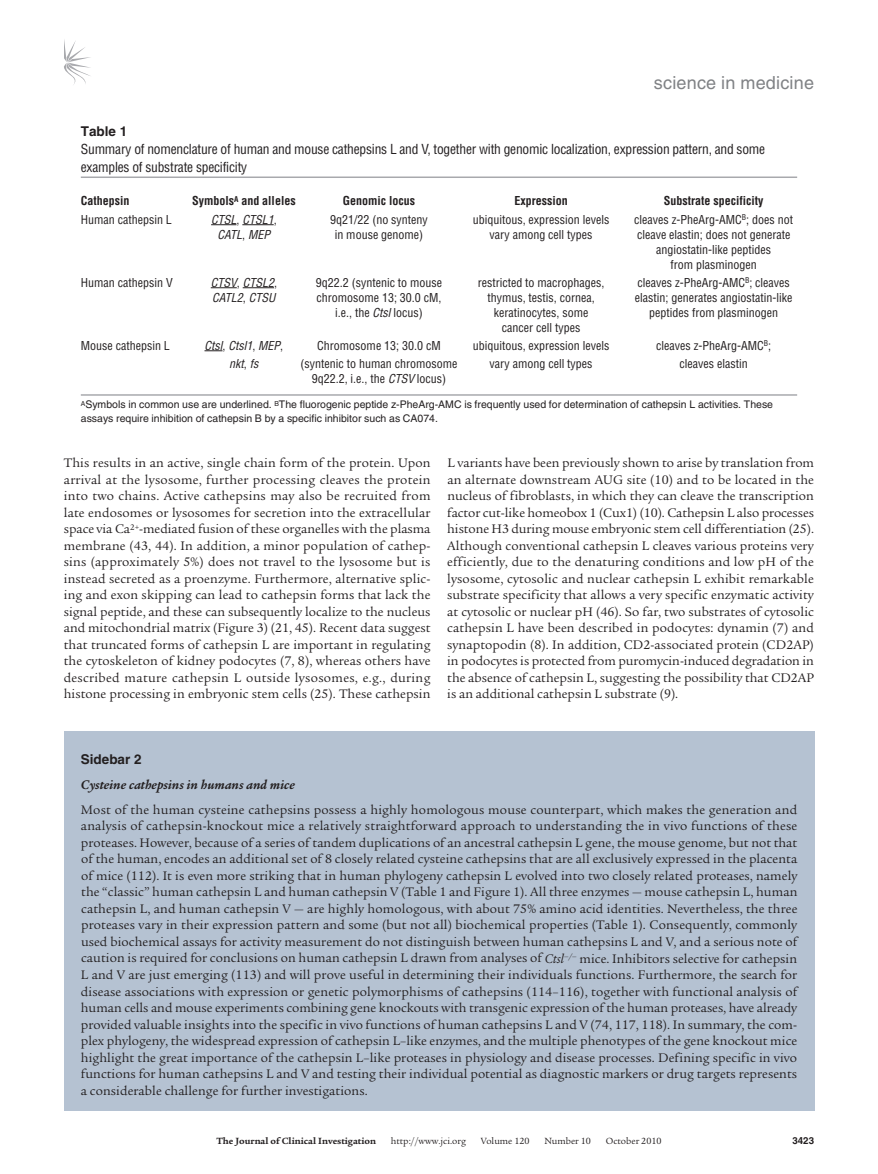
<style>
.page{position:relative;width:878px;height:1174px;background:#fff}
.page>*{position:absolute;margin:0;border:0;box-sizing:border-box;transform-origin:0 0}
.t1{font:18px "Helvetica LT Std";letter-spacing:.01em;color:#808285}
.t2{font:13.5px/16.5px "Legacy Serif Std";letter-spacing:.005em;color:#231f20;text-align:justify}
.t3{font:condensed 13.5px/18px "Helvetica LT Std";letter-spacing:-.015em;color:#231f20}
.t4{font:italic 700 13.5px "Legacy Serif Std";color:#231f20}
.t5{font:700 13.5px "Helvetica LT Std";color:#231f20}
.t6{font:condensed 12px/15px "Helvetica LT Std";color:#231f20;text-align:center}
.t7{font:700 condensed 12px "Helvetica LT Std";color:#231f20}
.t8{font:italic condensed 12px "Helvetica LT Std";color:#231f20}
.t9{font:10.5px/13.2px "Helvetica LT Std";color:#231f20}
.t10{font:9.75px "Legacy Serif Std";color:#231f20}
.t11{font:700 9.75px "Legacy Serif Std";color:#231f20}
.t12{font:700 9.75px "Helvetica LT Std";color:#231f20}
.s1{font-style:normal}
.s2{font-style:italic}
</style>
<div class="page">
<svg style="left:64px;top:39px;width:27px;height:46px"></svg>
<hr style="left:81px;top:176px;width:716px;height:2px;background:#a8a9ad">
<svg style="left:211px;top:224px;width:25px;height:1px"></svg>
<hr style="left:242px;top:224px;width:32px;height:1px;background:#231f20">
<svg style="left:211px;top:287px;width:26px;height:1px"></svg>
<hr style="left:243px;top:287px;width:31px;height:1px;background:#231f20">
<svg style="left:204px;top:350px;width:18px;height:1px"></svg>
<hr style="left:81px;top:394px;width:716px;height:2px;background:#a8a9ad">
<div style="left:64px;top:731px;width:750px;height:380px;background:#b5c2d2"></div>
<h1 class="t1" style="left:654px;top:72px;width:162px">science in medicine</h1>
<p class="t5" style="left:81px;top:123px;width:48px">Table 1</p>
<p class="t3" style="left:81px;top:140px;width:686px">Summary of nomenclature of human and mouse cathepsins L and V, together with genomic localization, expression pattern, and some examples of substrate specificity</p>
<p class="t7" style="left:81px;top:193px;width:50px">Cathepsin</p>
<p class="t7" style="left:192px;top:193px;width:105px">Symbols<sup>A</sup> and alleles</p>
<p class="t7" style="left:343px;top:193px;width:74px">Genomic locus</p>
<p class="t7" style="left:514px;top:193px;width:55px">Expression</p>
<p class="t7" style="left:664px;top:193px;width:101px">Substrate specificity</p>
<p class="t6" style="left:81px;top:212px;width:93px">Human cathepsin L</p>
<p class="t8" style="left:211px;top:212px;width:67px">CTSL<span class="s1">,</span> CTSL1<span class="s1">,</span></p>
<p class="t6" style="left:330px;top:212px;width:99px">9q21/22 (no synteny</p>
<p class="t6" style="left:472px;top:212px;width:138px">ubiquitous, expression levels</p>
<p class="t6" style="left:634px;top:212px;width:160px">cleaves z-PheArg-AMC<sup>B</sup>; does not</p>
<p class="t8" style="left:217px;top:227px;width:54px">CATL<span class="s1">,</span> MEP</p>
<p class="t6" style="left:335px;top:227px;width:90px">in mouse genome)</p>
<p class="t6" style="left:489px;top:227px;width:104px">vary among cell types</p>
<p class="t6" style="left:637px;top:227px;width:155px">cleave elastin; does not generate angiostatin-like peptides<br>from plasminogen</p>
<p class="t6" style="left:81px;top:275px;width:93px">Human cathepsin V</p>
<p class="t8" style="left:211px;top:275px;width:68px">CTSV<span class="s1">,</span> CTSL2<span class="s1">,</span></p>
<p class="t6" style="left:316px;top:275px;width:128px">9q22.2 (syntenic to mouse</p>
<p class="t6" style="left:477px;top:275px;width:128px">restricted to macrophages,</p>
<p class="t6" style="left:637px;top:275px;width:154px">cleaves z-PheArg-AMC<sup>B</sup>; cleaves</p>
<p class="t8" style="left:212px;top:290px;width:65px">CATL2<span class="s1">,</span> CTSU</p>
<p class="t6" style="left:316px;top:290px;width:127px">chromosome 13; 30.0 cM,</p>
<p class="t6" style="left:487px;top:290px;width:109px">thymus, testis, cornea,</p>
<p class="t6" style="left:635px;top:290px;width:159px">elastin; generates angiostatin-like</p>
<p class="t6" style="left:335px;top:305px;width:89px">i.e., the <span class="s2">Ctsl</span> locus)</p>
<p class="t6" style="left:494px;top:305px;width:96px">keratinocytes, some</p>
<p class="t6" style="left:649px;top:305px;width:131px">peptides from plasminogen</p>
<p class="t6" style="left:502px;top:320px;width:80px">cancer cell types</p>
<p class="t6" style="left:81px;top:338px;width:91px">Mouse cathepsin L</p>
<p class="t8" style="left:204px;top:338px;width:80px">Ctsl<span class="s1">,</span> Ctsl1<span class="s1">,</span> MEP<span class="s1">,</span></p>
<p class="t6" style="left:317px;top:338px;width:125px">Chromosome 13; 30.0 cM</p>
<p class="t6" style="left:472px;top:338px;width:138px">ubiquitous, expression levels</p>
<p class="t6" style="left:656px;top:338px;width:116px">cleaves z-PheArg-AMC<sup>B</sup>;</p>
<p class="t8" style="left:229px;top:356px;width:31px">nkt<span class="s1">,</span> fs</p>
<p class="t6" style="left:300px;top:356px;width:158px">(syntenic to human chromosome</p>
<p class="t6" style="left:489px;top:356px;width:104px">vary among cell types</p>
<p class="t6" style="left:679px;top:356px;width:70px">cleaves elastin</p>
<p class="t6" style="left:312px;top:371px;width:136px">9q22.2, i.e., the <span class="s2">CTSV</span> locus)</p>
<p class="t9" style="left:81px;top:398px;width:693px"><sup>A</sup>Symbols in common use are underlined. <sup>B</sup>The fluorogenic peptide z-PheArg-AMC is frequently used for determination of cathepsin L activities. These assays require inhibition of cathepsin B by a specific inhibitor such as CA074.</p>
<p class="t2" style="left:64px;top:455px;width:368px">This results in an active, single chain form of the protein. Upon arrival at the lysosome, further processing cleaves the protein into two chains. Active cathepsins may also be recruited from late endosomes or lysosomes for secretion into the extracellular space via Ca<sup>2+</sup>-mediated fusion of these organelles with the plasma membrane (43, 44). In addition, a minor population of cathep&shy;sins (approximately 5%) does not travel to the lysosome but is instead secreted as a proenzyme. Furthermore, alternative splic&shy;ing and exon skipping can lead to cathepsin forms that lack the signal peptide, and these can subsequently localize to the nucleus and mitochondrial matrix (Figure 3) (21, 45). Recent data suggest that truncated forms of cathepsin L are important in regulating the cytoskeleton of kidney podocytes (7, 8), whereas others have described mature cathepsin L outside lysosomes, e.g., during histone processing in embryonic stem cells (25). These cathepsin</p>
<p class="t2" style="left:447px;top:455px;width:368px">L variants have been previously shown to arise by translation from an alternate downstream AUG site (10) and to be located in the nucleus of fibroblasts, in which they can cleave the transcription factor cut-like homeobox 1 (Cux1) (10). Cathepsin L also processes histone H3 during mouse embryonic stem cell differentiation (25).<br>Although conventional cathepsin L cleaves various proteins very efficiently, due to the denaturing conditions and low pH of the lysosome, cytosolic and nuclear cathepsin L exhibit remarkable substrate specificity that allows a very specific enzymatic activity at cytosolic or nuclear pH (46). So far, two substrates of cytosolic cathepsin L have been described in podocytes: dynamin (7) and synaptopodin (8). In addition, CD2-associated protein (CD2AP) in podocytes is protected from puromycin-induced degradation in the absence of cathepsin L, suggesting the possibility that CD2AP is an additional cathepsin L substrate (9).</p>
<p class="t5" style="left:81px;top:751px;width:62px">Sidebar 2</p>
<p class="t4" style="left:81px;top:777px;width:215px">Cysteine cathepsins in humans and mice</p>
<p class="t2" style="left:81px;top:801px;width:718px">Most of the human cysteine cathepsins possess a highly homologous mouse counterpart, which makes the generation and analysis of cathepsin-knockout mice a relatively straightforward approach to understanding the in vivo functions of these proteases. However, because of a series of tandem duplications of an ancestral cathepsin L gene, the mouse genome, but not that of the human, encodes an additional set of 8 closely related cysteine cathepsins that are all exclusively expressed in the placenta of mice (112). It is even more striking that in human phylogeny cathepsin L evolved into two closely related proteases, namely the “classic” human cathepsin L and human cathepsin V (Table 1 and Figure 1). All three enzymes — mouse cathepsin L, human cathepsin L, and human cathepsin V — are highly homologous, with about 75% amino acid identities. Nevertheless, the three proteases vary in their expression pattern and some (but not all) biochemical properties (Table 1). Consequently, commonly used biochemical assays for activity measurement do not distinguish between human cathepsins L and V, and a serious note of caution is required for conclusions on human cathepsin L drawn from analyses of <span class="s2">Ctsl</span><sup>–/–</sup> mice. Inhibitors selective for cathepsin L and V are just emerging (113) and will prove useful in determining their individuals functions. Furthermore, the search for disease associations with expression or genetic polymorphisms of cathepsins (114–116), together with functional analysis of human cells and mouse experiments combining gene knockouts with transgenic expression of the human proteases, have already provided valuable insights into the specific in vivo functions of human cathepsins L and V (74, 117, 118). In summary, the com&shy;plex phylogeny, the widespread expression of cathepsin L–like enzymes, and the multiple phenotypes of the gene knockout mice highlight the great importance of the cathepsin L–like proteases in physiology and disease processes. Defining specific in vivo functions for human cathepsins L and V and testing their individual potential as diagnostic markers or drug targets represents a considerable challenge for further investigations.</p>
<p class="t11" style="left:216px;top:1135px;width:161px">The Journal of Clinical Investigation</p>
<p class="t10" style="left:391px;top:1135px;width:77px">http://www.jci.org</p>
<p class="t10" style="left:480px;top:1135px;width:50px">Volume 120</p>
<p class="t10" style="left:544px;top:1135px;width:48px">Number 10</p>
<p class="t10" style="left:605px;top:1135px;width:57px">October 2010</p>
<p class="t12" style="left:792px;top:1134px;width:23px">3423</p>
</div>
